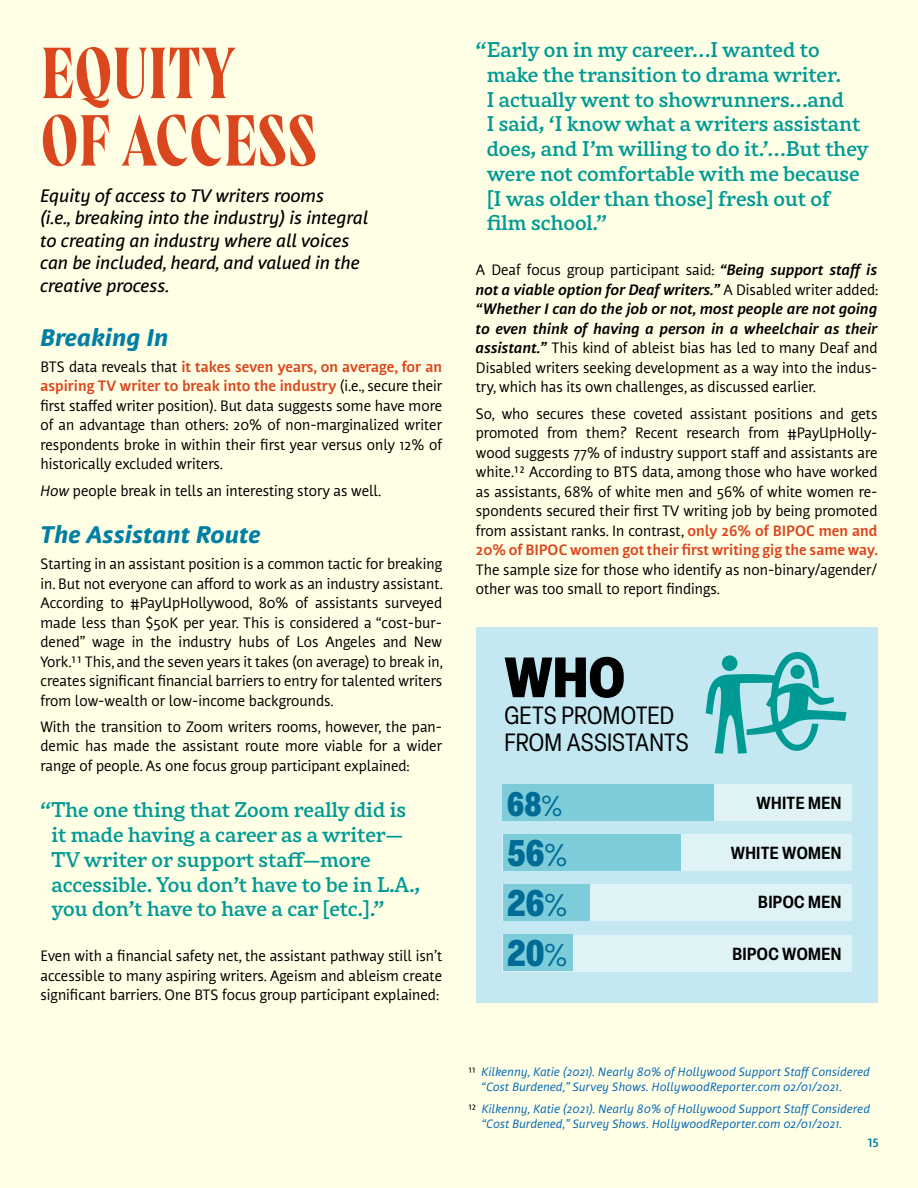
<style>
.page{position:relative;width:918px;height:1188px;background:#ffffe6}
.page>*{position:absolute;margin:0;border:0;box-sizing:border-box;transform-origin:0 0}
.t1{font:122.1px "Pedestria MVB Pict Two";color:#009a94}
.t2{font:72px/67.5px "Wayfinder CF";color:#da471f}
.t3{font:900 condensed 55.95px "Elza";color:#000}
.t4{font:900 condensed 36.45px "Elza";color:#006b95}
.t5{font:900 condensed 33.45px "Elza";color:#006b95}
.t6{font:condensed 24.6px/27.2px "Elza";letter-spacing:.005em;color:#000}
.t7{font:italic 800 24px "Nuvo Pro";color:#007fa4}
.t8{font:500 21px/24.8px "Rival";color:#009a94}
.t9{font:italic 500 18px/22.5px "Nuvo Pro";color:#000}
.t10{font:600 condensed 17.25px "Elza";letter-spacing:.02em;color:#000}
.t11{font:15px/19.5px "Nuvo Pro";color:#000;text-align:justify}
.t12{font:italic 12px/15px "Nuvo Pro";letter-spacing:.01em;color:#0066b3}
.t13{font:700 12px "Nuvo Pro";color:#007fa4}
.s1{font-weight:700;color:#da471f}
.s2{font-style:italic}
.s3{font-weight:700;font-style:italic}
.s4{font-weight:300}
.s5{font-style:normal;color:#000}
</style>
<div class="page">
<div style="left:476px;top:627px;width:402px;height:375px;background:#c4e8f2"></div>
<div style="left:503px;top:784px;width:349px;height:37px;background:#dff3f7"></div>
<div style="left:503px;top:784px;width:211px;height:37px;background:#7cccda"></div>
<div style="left:503px;top:834px;width:349px;height:37px;background:#dff3f7"></div>
<div style="left:503px;top:834px;width:178px;height:37px;background:#7cccda"></div>
<div style="left:503px;top:884px;width:349px;height:37px;background:#dff3f7"></div>
<div style="left:503px;top:884px;width:87px;height:37px;background:#7cccda"></div>
<div style="left:503px;top:935px;width:349px;height:36px;background:#dff3f7"></div>
<div style="left:503px;top:934px;width:70px;height:37px;background:#7cccda"></div>
<h2 class="t2" style="left:40px;top:41px;width:278px">EQUITY<br>OF ACCESS</h2>
<p class="t9" style="left:40px;top:183px;width:330px">Equity of access to TV writers rooms<br>(i.e., breaking into the industry) is integral to creating an industry where all voices can be included, heard, and valued in the creative process.</p>
<h3 class="t7" style="left:40px;top:319px;width:130px">Breaking In</h3>
<p class="t11" style="left:40px;top:356px;width:403px">BTS data reveals that <span class="s1">it takes seven years, on average, for an aspiring TV writer to break into the industry</span> (i.e., secure their first staffed writer position). But data suggests some have more of an advantage than others: 20% of non-marginalized writer respondents broke in within their first year versus only 12% of historically excluded writers.</p>
<p class="t11" style="left:40px;top:480px;width:342px"><span class="s2">How</span> people break in tells an interesting story as well.</p>
<h3 class="t7" style="left:40px;top:517px;width:222px">The Assistant Route</h3>
<p class="t11" style="left:40px;top:554px;width:404px">Starting in an assistant position is a common tactic for breaking in. But not everyone can afford to work as an industry assistant.<br>According to #PayUpHollywood, 80% of assistants surveyed made less than $50K per year. This is considered a “cost-bur&shy;dened” wage in the industry hubs of Los Angeles and New York.¹¹ This, and the seven years it takes (on average) to break in, creates significant financial barriers to entry for talented writers from low-wealth or low-income backgrounds.</p>
<p class="t11" style="left:40px;top:716px;width:403px">With the transition to Zoom writers rooms, however, the pan&shy;demic has made the assistant route more viable for a wider range of people. As one focus group participant explained:</p>
<h3 class="t8" style="left:51px;top:797px;width:370px;text-indent:-11px">“The one thing that Zoom really did is it made having a career as a writer— TV writer or support staff—more accessible. You don’t have to be in L.A., you don’t have to have a car [etc.].”</h3>
<p class="t11" style="left:40px;top:946px;width:403px">Even with a financial safety net, the assistant pathway still isn’t accessible to many aspiring writers. Ageism and ableism create significant barriers. One BTS focus group participant explained:</p>
<p class="t8" style="left:487px;top:36px;width:384px;text-indent:-11px">“Early on in my career…I wanted to make the transition to drama writer.<br>I actually went to showrunners…and<br>I said, ‘I know what a writers assistant does, and I’m willing to do it.’…But they were not comfortable with me because [I was older than those] fresh out of film school.”</p>
<p class="t11" style="left:476px;top:260px;width:404px">A Deaf focus group participant said: <span class="s3">“Being support staff is not a viable option for Deaf writers.”</span> A Disabled writer added: <span class="s3">“Whether I can do the job or not, most people are not going to even think of having a person in a wheelchair as their assistant.”</span> This kind of ableist bias has led to many Deaf and Disabled writers seeking development as a way into the indus&shy;try, which has its own challenges, as discussed earlier.</p>
<p class="t11" style="left:476px;top:403px;width:404px">So, who secures these coveted assistant positions and gets promoted from them? Recent research from #PayUpHolly&shy;wood suggests 77% of industry support staff and assistants are white.¹² According to BTS data, among those who have worked as assistants, 68% of white men and 56% of white women re&shy;spondents secured their first TV writing job by being promoted from assistant ranks. In contrast, <span class="s1">only 26% of BIPOC men and 20% of BIPOC women got their first writing gig the same way.</span></p>
<p class="t11" style="left:476px;top:559px;width:403px">The sample size for those who identify as non-binary/agender/ other was too small to report findings.</p>
<h3 class="t3" style="left:504px;top:637px;width:122px">WHO</h3>
<h3 class="t6" style="left:504px;top:702px;width:186px">GETS PROMOTED<br>FROM ASSISTANTS</h3>
<h3 class="t5" style="left:507px;top:780px;width:57px">68<span class="s4">%</span></h3>
<h1 class="t1" style="left:694px;top:644px;width:160px">F</h1>
<p class="t10" style="left:757px;top:791px;width:86px">WHITE MEN</p>
<h3 class="t4" style="left:507px;top:827px;width:62px">56<span class="s4">%</span></h3>
<p class="t10" style="left:731px;top:841px;width:112px">WHITE WOMEN</p>
<h3 class="t4" style="left:507px;top:877px;width:62px">26<span class="s4">%</span></h3>
<p class="t10" style="left:758px;top:890px;width:85px">BIPOC MEN</p>
<h3 class="t4" style="left:507px;top:926px;width:62px">20<span class="s4">%</span></h3>
<p class="t10" style="left:732px;top:942px;width:110px">BIPOC WOMEN</p>
<p class="t12" style="left:482px;top:1064px;width:390px;text-indent:-14px"><span class="s5">11</span> Kilkenny, Katie (2021). Nearly 80% of Hollywood Support Staff Considered “Cost Burdened,” Survey Shows. HollywoodReporter.com 02/01/2021.</p>
<p class="t12" style="left:482px;top:1101px;width:390px;text-indent:-14px"><span class="s5">12</span> Kilkenny, Katie (2021). Nearly 80% of Hollywood Support Staff Considered “Cost Burdened,” Survey Shows. HollywoodReporter.com 02/01/2021.</p>
<p class="t13" style="left:868px;top:1134px;width:12px">15</p>
</div>
